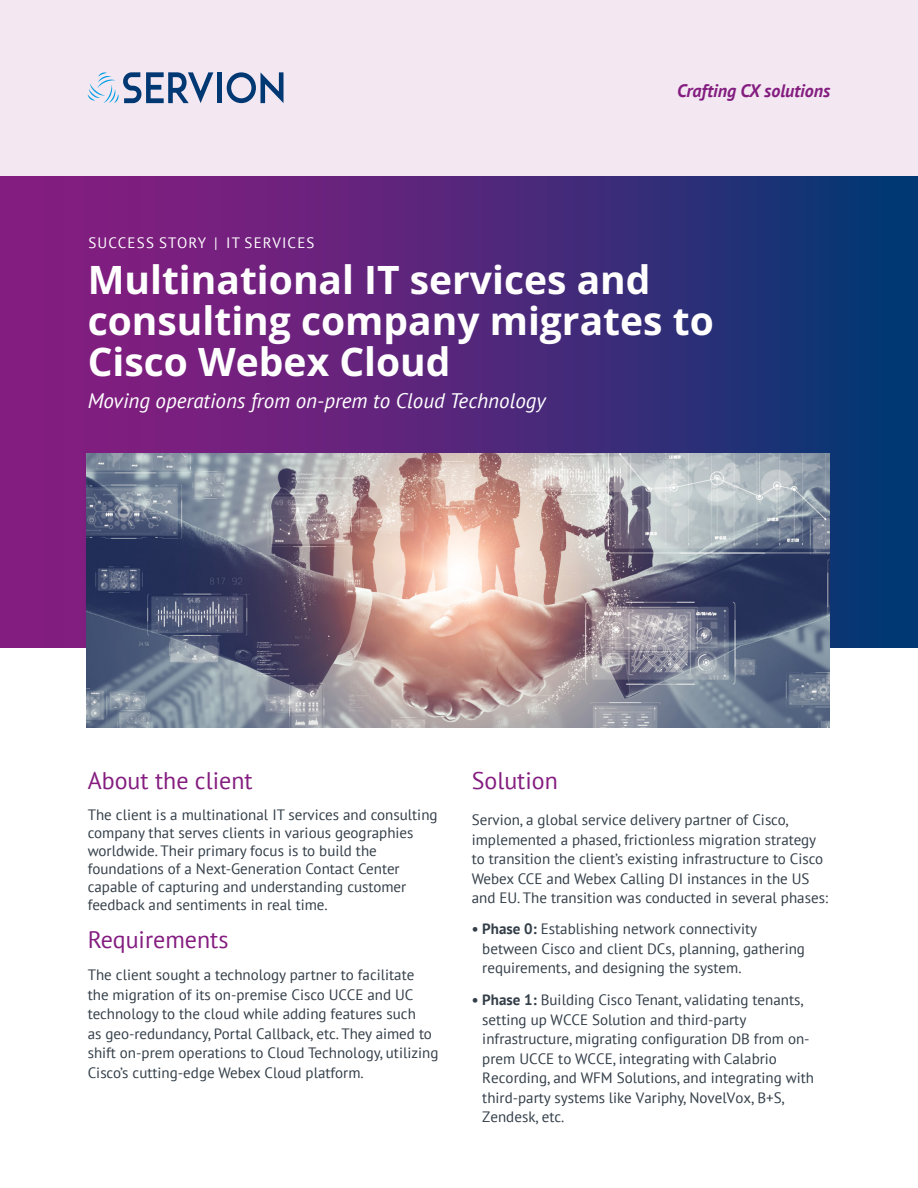
<style>
.page{position:relative;width:918px;height:1188px;background:#fff}
.page>*{position:absolute;margin:0;border:0;box-sizing:border-box;transform-origin:0 0}
.t1{font:700 39px/40.8px "Open Sans";color:#fff}
.t2{font:24px "PT Sans";color:#841d80}
.t3{font:italic 21px "PT Sans";color:#fff}
.Body_Copy{font:italic 700 18px "PT Sans";color:#841d80}
.t4{font:15px/19.5px "PT Sans";color:#333e48}
.t5{font:15px "PT Sans";letter-spacing:.08em;color:#fff}
.s1{font-weight:700}
</style>
<div class="page">
<svg style="left:0;top:176px;width:918px;height:472px;background:#4e287a"></svg>
<div style="left:0;top:0;width:918px;height:176px;background:#f3e8f2"></div>
<img style="left:87px;top:454px;width:742px;height:274px">
<svg style="left:227px;top:72px;width:57px;height:31px"></svg>
<hr style="left:218px;top:72px;width:4px;height:31px;background:#003873">
<svg style="left:88px;top:72px;width:125px;height:31px"></svg>
<p class="t5" style="left:88px;top:233px;width:228px">SUCCESS STORY | IT SERVICES</p>
<p class="Body_Copy" style="left:677px;top:79px;width:155px">Crafting CX solutions</p>
<p class="t1" style="left:88px;top:259px;width:628px">Multinational IT services and consulting company migrates to<br>Cisco Webex Cloud</p>
<p class="t3" style="left:88px;top:387px;width:459px">Moving operations from on-prem to Cloud Technology</p>
<p class="t2" style="left:88px;top:765px;width:166px">About the client</p>
<p class="t4" style="left:88px;top:805px;width:351px;line-height:18px">The client is a multinational IT services and consulting company that serves clients in various geographies worldwide. Their primary focus is to build the foundations of a Next-Generation Contact Center capable of capturing and understanding customer feedback and sentiments in real time.</p>
<p class="t2" style="left:88px;top:924px;width:142px">Requirements</p>
<p class="t4" style="left:88px;top:965px;width:352px">The client sought a technology partner to facilitate the migration of its on-premise Cisco UCCE and UC technology to the cloud while adding features such<br>as geo-redundancy, Portal Callback, etc. They aimed to shift on-prem operations to Cloud Technology, utilizing Cisco’s cutting-edge Webex Cloud platform.</p>
<p class="t2" style="left:472px;top:765px;width:88px">Solution</p>
<p class="t4" style="left:472px;top:810px;width:358px">Servion, a global service delivery partner of Cisco, implemented a phased, frictionless migration strategy to transition the client’s existing infrastructure to Cisco Webex CCE and Webex Calling DI instances in the US and EU. The transition was conducted in several phases:</p>
<p class="t4" style="left:482px;top:919px;width:324px;text-indent:-11px"><span class="s1">• Phase 0:</span> Establishing network connectivity between Cisco and client DCs, planning, gathering requirements, and designing the system.</p>
<p class="t4" style="left:482px;top:990px;width:333px;text-indent:-11px"><span class="s1">• Phase 1:</span> Building Cisco Tenant, validating tenants, setting up WCCE Solution and third-party infrastructure, migrating configuration DB from on&shy;prem UCCE to WCCE, integrating with Calabrio Recording, and WFM Solutions, and integrating with third-party systems like Variphy, NovelVox, B+S, Zendesk, etc.</p>
</div>
